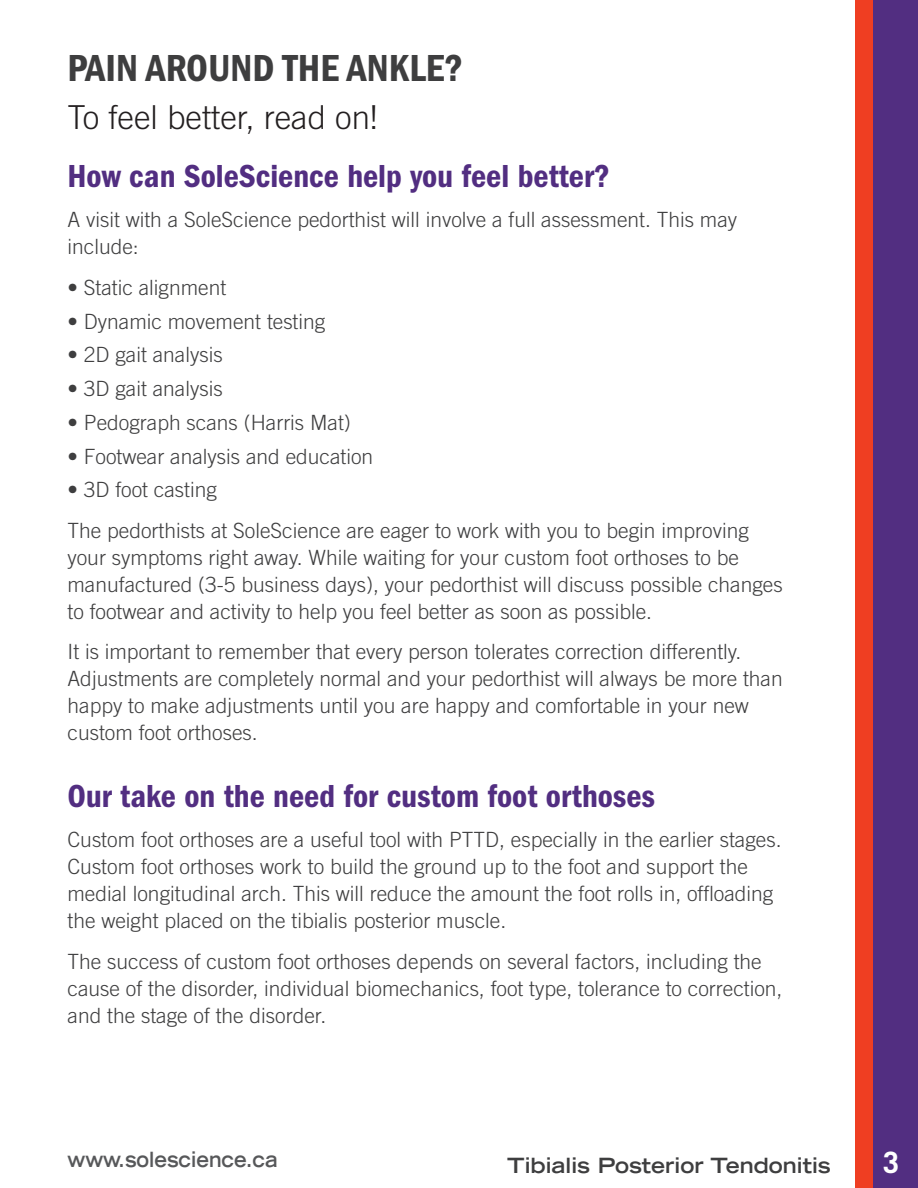
<style>
.page{position:relative;width:918px;height:1188px;background:#fff}
.page>*{position:absolute;margin:0;border:0;box-sizing:border-box;transform-origin:0 0}
.t1{font:39px "ITC Franklin Gothic Std Dm Cd";color:#3e3e3f}
.t2{font:33px "ITC Franklin Gothic Std Dm Cd";color:#522e81}
.t3{font:300 33px "Trade Gothic LT Std";color:#231f20}
.t4{font:700 29.4px "Trade Gothic LT Std";color:#fff}
.Text{font:300 21px/27px "Trade Gothic LT Std";color:#3e3e3f}
.Bullets{font:300 21px "Trade Gothic LT Std";color:#3e3e3f}
.t5{font:700 expanded 21px "Trade Gothic LT Std";color:#3e3e3f}
.t6{font:700 expanded 21px "Trade Gothic LT Std";color:#57585a;scale:.9 1}
</style>
<div class="page">
<div style="left:855px;top:0;width:63px;height:1188px;background:#522e81"></div>
<div style="left:855px;top:0;width:18px;height:1188px;background:#ef3e22"></div>
<p class="t1" style="left:68px;top:46px;width:397px">PAIN AROUND THE ANKLE?</p>
<p class="t3" style="left:68px;top:97px;width:311px">To feel better, read on!</p>
<h1 class="t2" style="left:68px;top:157px;width:544px">How can SoleScience help you feel better?</h1>
<p class="Text" style="left:68px;top:206px;width:671px">A visit with a SoleScience pedorthist will involve a full assessment. This may include:</p>
<p class="Text" style="left:68px;top:274px;width:160px">• Static alignment</p>
<p class="Bullets" style="left:68px;top:309px;width:259px">• Dynamic movement testing</p>
<p class="Bullets" style="left:68px;top:342px;width:157px">• 2D gait analysis</p>
<p class="Bullets" style="left:68px;top:376px;width:157px">• 3D gait analysis</p>
<p class="Bullets" style="left:68px;top:410px;width:285px">• Pedograph scans (Harris Mat)</p>
<p class="Bullets" style="left:68px;top:444px;width:307px">• Footwear analysis and education</p>
<p class="Bullets" style="left:68px;top:477px;width:151px">• 3D foot casting</p>
<p class="Text" style="left:68px;top:517px;width:717px">The pedorthists at SoleScience are eager to work with you to begin improving your symptoms right away. While waiting for your custom foot orthoses to be manufactured (3-5 business days), your pedorthist will discuss possible changes to footwear and activity to help you feel better as soon as possible.</p>
<p class="Text" style="left:68px;top:638px;width:717px">It is important to remember that every person tolerates correction differently.<br>Adjustments are completely normal and your pedorthist will always be more than happy to make adjustments until you are happy and comfortable in your new custom foot orthoses.</p>
<h1 class="t2" style="left:68px;top:777px;width:589px">Our take on the need for custom foot orthoses</h1>
<p class="Text" style="left:68px;top:826px;width:716px">Custom foot orthoses are a useful tool with PTTD, especially in the earlier stages.<br>Custom foot orthoses work to build the ground up to the foot and support the medial longitudinal arch. This will reduce the amount the foot rolls in, offloading the weight placed on the tibialis posterior muscle.</p>
<p class="Text" style="left:68px;top:948px;width:716px">The success of custom foot orthoses depends on several factors, including the cause of the disorder, individual biomechanics, foot type, tolerance to correction, and the stage of the disorder.</p>
<p class="t6" style="left:68px;top:1146px;width:235px">www.solescience.ca</p>
<p class="t5" style="left:507px;top:1152px;width:325px">Tibialis Posterior Tendonitis</p>
<h3 class="t4" style="left:883px;top:1144px;width:18px">3</h3>
</div>
